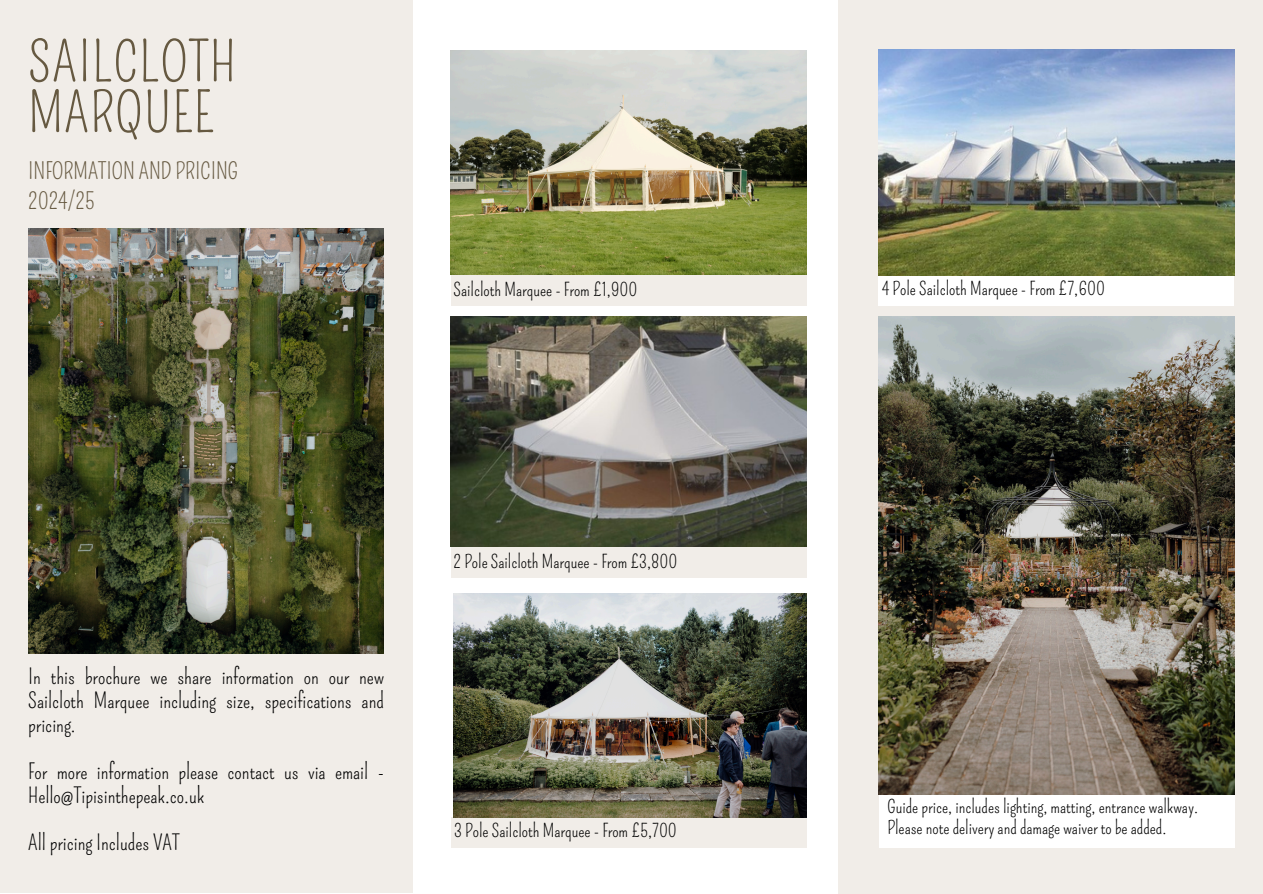
<style>
.page{position:relative;width:1263px;height:894px;background:#fff}
.page>*{position:absolute;margin:0;border:0;box-sizing:border-box;transform-origin:0 0}
.t1{font:54.3px/50.7px "Pompiere";letter-spacing:.02em;color:#665941}
.t2{font:22.5px/30.3px "Pompiere";color:#665941}
.t3{font:21px/23.7px "Pompiere";color:#000;text-align:justify}
.t4{font:18px "Pompiere";color:#000}
</style>
<div class="page">
<div style="left:0;top:0;width:413px;height:892px;background:#f1ede8"></div>
<img style="left:28px;top:228px;width:356px;height:425px">
<div style="left:451px;top:275px;width:355px;height:31px;background:#f1ede8"></div>
<div style="left:451px;top:547px;width:355px;height:30px;background:#f1ede8"></div>
<div style="left:451px;top:817px;width:355px;height:30px;background:#f1ede8"></div>
<div style="left:838px;top:0;width:425px;height:893px;background:#f1ede8"></div>
<img style="left:451px;top:317px;width:355px;height:229px">
<div style="left:878px;top:275px;width:356px;height:31px;background:#fff"></div>
<img style="left:878px;top:50px;width:356px;height:225px">
<div style="left:878px;top:755px;width:356px;height:92px;background:#fff"></div>
<img style="left:453px;top:593px;width:354px;height:224px">
<img style="left:451px;top:51px;width:355px;height:224px">
<img style="left:878px;top:317px;width:356px;height:477px">
<p class="t1" style="left:28px;top:38px;width:209px">SAILCLOTH<br>MARQUEE</p>
<p class="t2" style="left:28px;top:156px;width:211px">INFORMATION AND PRICING<br>2024/25</p>
<h2 class="t4" style="left:454px;top:279px;width:185px">Sailcloth Marquee - From £1,900</h2>
<p class="t3" style="left:28px;top:665px;width:357px">In this brochure we share information on our new Sailcloth Marquee including size, specifications and pricing.</p>
<p class="t3" style="left:28px;top:760px;width:357px">For more information please contact us via email -<br>Hello@Tipisinthepeak.co.uk</p>
<p class="t3" style="left:28px;top:830px;width:153px">All pricing Includes VAT</p>
<p class="t4" style="left:454px;top:551px;width:225px">2 Pole Sailcloth Marquee - From £3,800</p>
<h3 class="t4" style="left:454px;top:820px;width:224px">3 Pole Sailcloth Marquee - From £5,700</h3>
<p class="t4" style="left:882px;top:278px;width:224px">4 Pole Sailcloth Marquee - From £7,600</p>
<p class="t4" style="left:887px;top:796px;width:312px">Guide price, includes lighting, matting, entrance walkway.</p>
<p class="t4" style="left:887px;top:816px;width:280px">Please note delivery and damage waiver to be added.</p>
</div>
